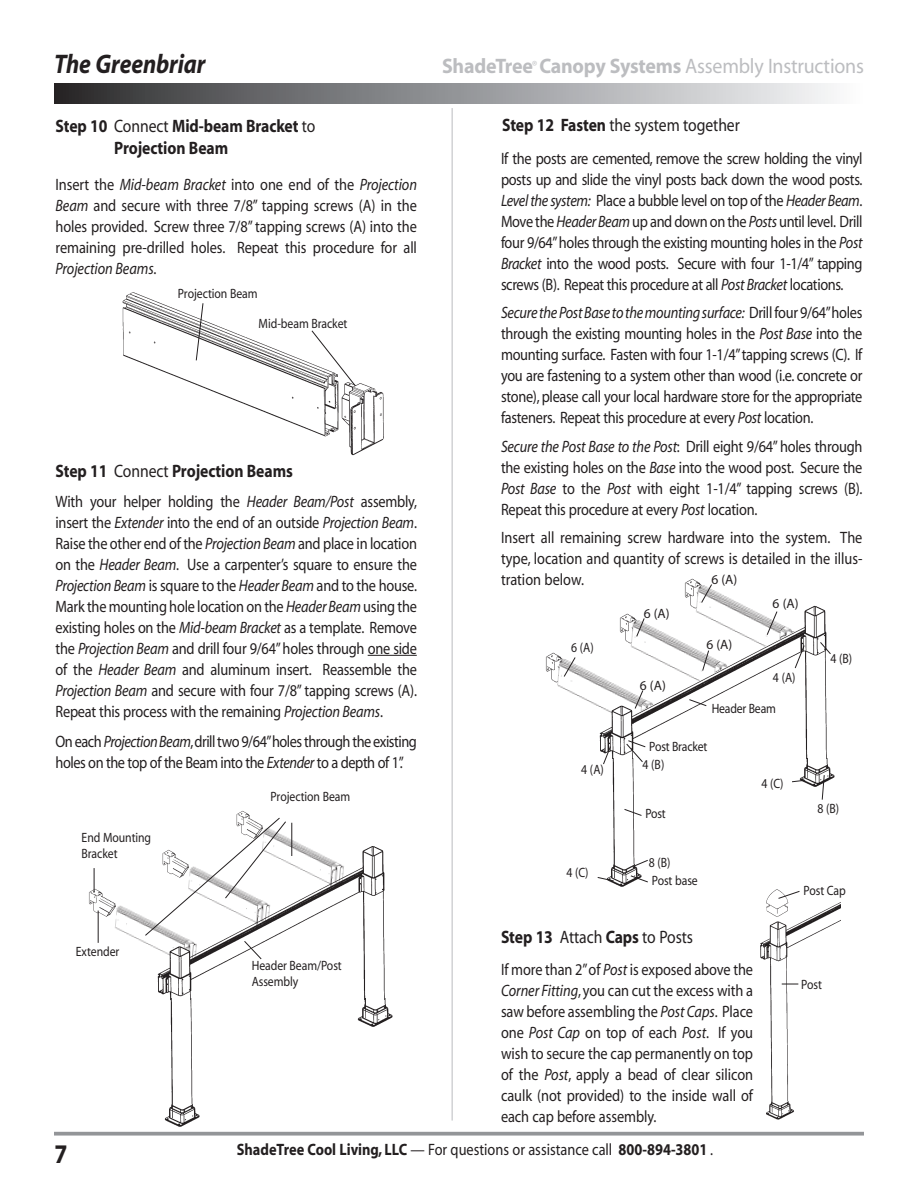
<style>
.page{position:relative;width:918px;height:1188px;background:#fff}
.page>*{position:absolute;margin:0;border:0;box-sizing:border-box;transform-origin:0 0}
.t1{font:italic 700 27px "Myriad";letter-spacing:-.005em;color:#231f20;scale:.87 1}
.t2{font:700 27px "Myriad";color:#231f20;scale:.87 1}
.t3{font:700 21px "Myriad";letter-spacing:-.01em;color:#bcbdc0;scale:.95 1}
.t4{font:700 18px/21.6px "Myriad";letter-spacing:-.005em;color:#231f20;scale:.87 1}
.t5{font:18px "Myriad";letter-spacing:-.005em;color:#231f20;scale:.87 1}
.t6{font:16.5px/21px "Myriad";letter-spacing:-.015em;color:#231f20;text-align:justify;scale:.87 1}
.t7{font:700 16.5px "Myriad";color:#231f20;scale:.87 1}
.t8{font:13.5px/16.2px "Myriad";letter-spacing:-.005em;color:#231f20;scale:.87 1}
.t9{font:13.5px "Myriad";letter-spacing:-.005em;color:#231f20}
.s1{font-weight:400}
.s2{font-style:italic}
.s3{font-weight:700}
</style>
<div class="page">
<img style="left:684px;top:578px;width:10px;height:6px">
<img style="left:688px;top:580px;width:13px;height:4px">
<img style="left:545px;top:653px;width:7px;height:19px">
<img style="left:549px;top:654px;width:3px;height:26px">
<img style="left:552px;top:605px;width:283px;height:282px">
<img style="left:236px;top:810px;width:14px;height:7px">
<svg style="left:557px;top:656px;width:27px;height:36px"></svg>
<svg style="left:597px;top:877px;width:18px;height:5px"></svg>
<svg style="left:634px;top:859px;width:15px;height:8px"></svg>
<svg style="left:821px;top:774px;width:4px;height:26px"></svg>
<svg style="left:791px;top:779px;width:15px;height:4px"></svg>
<svg style="left:819px;top:641px;width:13px;height:14px"></svg>
<hr style="left:368px;top:655px;width:49px;height:1px;background:#231f20">
<svg style="left:94px;top:868px;width:1px;height:13px"></svg>
<hr style="left:98px;top:911px;width:1px;height:32px;background:#231f20">
<img style="left:89px;top:881px;width:21px;height:58px">
<hr style="left:291px;top:823px;width:1px;height:33px;background:#231f20">
<svg style="left:624px;top:808px;width:18px;height:8px"></svg>
<svg style="left:630px;top:875px;width:19px;height:8px"></svg>
<img style="left:122px;top:292px;width:262px;height:164px">
<img style="left:108px;top:902px;width:2px;height:37px">
<svg style="left:195px;top:302px;width:9px;height:59px"></svg>
<svg style="left:311px;top:330px;width:45px;height:57px"></svg>
<svg style="left:236px;top:817px;width:50px;height:12px"></svg>
<img style="left:110px;top:829px;width:309px;height:303px">
<svg style="left:603px;top:584px;width:202px;height:181px"></svg>
<hr style="left:451px;top:108px;width:2px;height:1013px;background:#d1d2d4">
<img style="left:764px;top:883px;width:31px;height:14px">
<img style="left:760px;top:897px;width:80px;height:223px">
<svg style="left:778px;top:890px;width:22px;height:9px"></svg>
<svg style="left:54px;top:1132px;width:810px;height:4px;fill:#939598"></svg>
<div style="left:54px;top:84px;width:810px;height:20px;background:linear-gradient(to right,#2d2d2f,#fbfdff)"></div>
<h1 class="t1" style="left:54px;top:54px;width:176px">The Greenbriar</h1>
<p class="t3" style="left:442px;top:58px;width:446px">ShadeTree<sup>®</sup> Canopy Systems <span class="s1">Assembly Instructions</span></p>
<p class="t4" style="left:114px;top:117px;width:233px;text-indent:-59px">Step 10 <span class="s1">Connect</span> Mid-beam Bracket <span class="s1">to<br></span>Projection Beam</p>
<p class="t6" style="left:56px;top:176px;width:417px">Insert the <span class="s2">Mid-beam Bracket</span> into one end of the <span class="s2">Projection Beam</span> and secure with three 7/8” tapping screws (A) in the holes provided. Screw three 7/8” tapping screws (A) into the remaining pre-drilled holes. Repeat this procedure for all <span class="s2">Projection Beams</span>.</p>
<p class="t8" style="left:178px;top:287px;width:93px">Projection Beam</p>
<p class="t8" style="left:259px;top:317px;width:104px">Mid-beam Bracket</p>
<p class="t4" style="left:56px;top:462px;width:274px">Step 11 <span class="s1">Connect</span> Projection Beams</p>
<p class="t6" style="left:56px;top:492px;width:417px">With your helper holding the <span class="s2">Header Beam/Post</span> assembly, insert the <span class="s2">Extender</span> into the end of an outside <span class="s2">Projection Beam</span>.<br>Raise the other end of the <span class="s2">Projection Beam</span> and place in location on the <span class="s2">Header Beam</span>. Use a carpenter’s square to ensure the <span class="s2">Projection Beam</span> is square to the <span class="s2">Header Beam</span> and to the house.<br>Mark the mounting hole location on the <span class="s2">Header Beam</span> using the existing holes on the <span class="s2">Mid-beam Bracket</span> as a template. Remove the <span class="s2">Projection Beam</span> and drill four 9/64”holes through one side of the <span class="s2">Header Beam</span> and aluminum insert. Reassemble the <span class="s2">Projection Beam</span> and secure with four 7/8” tapping screws (A).<br>Repeat this process with the remaining <span class="s2">Projection Beams</span>.</p>
<p class="t6" style="left:56px;top:732px;width:417px">On each <span class="s2">ProjectionBeam</span>,drilltwo9/64”holes through the existing holes on the top of the Beam into the <span class="s2">Extender</span> to a depth of 1”.</p>
<p class="t8" style="left:82px;top:830px;width:81px">End Mounting<br>Bracket</p>
<p class="t8" style="left:76px;top:944px;width:52px">Extender</p>
<p class="t8" style="left:271px;top:790px;width:93px">Projection Beam</p>
<p class="t8" style="left:252px;top:959px;width:105px">Header Beam/Post<br>Assembly</p>
<p class="t5" style="left:502px;top:119px;width:275px"><span class="s3">Step 12 Fasten</span> the system together</p>
<p class="t6" style="left:501px;top:149px;width:417px">If the posts are cemented, remove the screw holding the vinyl posts up and slide the vinyl posts back down the wood posts.<br><span class="s2">Level the system:</span> Place a bubble level on top of the <span class="s2">Header Beam</span>.<br>Move the <span class="s2">HeaderBeam</span> up and down on the <span class="s2">Posts</span> until level. Drill four 9/64”holes through the existing mounting holes in the <span class="s2">Post Bracket</span> into the wood posts. Secure with four 1-1/4” tapping screws (B). Repeat this procedure at all <span class="s2">Post Bracket</span> locations.</p>
<p class="t6" style="left:501px;top:304px;width:417px"><span class="s2">Secure thePostBase tothemountingsurface:</span> Drill four 9/64”holes through the existing mounting holes in the <span class="s2">Post Base</span> into the mounting surface. Fasten with four 1-1/4”tapping screws (C). If you are fastening to a system other than wood (i.e. concrete or stone), please call your local hardware store for the appropriate fasteners. Repeat this procedure at every <span class="s2">Post</span> location.</p>
<p class="t6" style="left:501px;top:437px;width:417px"><span class="s2">Secure the Post Base to the Post</span>: Drill eight 9/64” holes through the existing holes on the <span class="s2">Base</span> into the wood post. Secure the <span class="s2">Post Base</span> to the <span class="s2">Post</span> with eight 1-1/4” tapping screws (B).<br>Repeat this procedure at every <span class="s2">Post</span> location.</p>
<p class="t6" style="left:501px;top:529px;width:417px">Insert all remaining screw hardware into the system. The type, location and quantity of screws is detailed in the illus&shy;tration below.</p>
<p class="t9" style="left:711px;top:574px;width:27px">6 (A)</p>
<p class="t8" style="left:571px;top:640px;width:27px">6 (A)</p>
<p class="t8" style="left:581px;top:762px;width:27px">4 (A)</p>
<p class="t8" style="left:566px;top:866px;width:27px">4 (C)</p>
<p class="t9" style="left:644px;top:608px;width:27px">6 (A)</p>
<p class="t9" style="left:640px;top:680px;width:27px">6 (A)</p>
<p class="t9" style="left:706px;top:639px;width:27px">6 (A)</p>
<p class="t9" style="left:773px;top:598px;width:27px">6 (A)</p>
<p class="t8" style="left:773px;top:670px;width:27px">4 (A)</p>
<p class="t8" style="left:712px;top:701px;width:75px">Header Beam</p>
<p class="t8" style="left:649px;top:739px;width:68px">Post Bracket</p>
<p class="t8" style="left:643px;top:758px;width:27px">4 (B)</p>
<p class="t8" style="left:645px;top:807px;width:25px">Post</p>
<p class="t8" style="left:649px;top:855px;width:27px">8 (B)</p>
<p class="t8" style="left:761px;top:777px;width:27px">4 (C)</p>
<p class="t8" style="left:830px;top:652px;width:27px">4 (B)</p>
<p class="t8" style="left:817px;top:802px;width:27px">8 (B)</p>
<p class="t8" style="left:652px;top:873px;width:54px">Post base</p>
<p class="t8" style="left:804px;top:883px;width:50px">Post Cap</p>
<p class="t5" style="left:501px;top:930px;width:222px"><span class="s3">Step 13</span> Attach <span class="s3">Caps</span> to Posts</p>
<p class="t6" style="left:501px;top:960px;width:291px">If more than 2”of <span class="s2">Post</span> is exposed above the <span class="s2">Corner Fitting</span>, you can cut the excess with a saw before assembling the <span class="s2">Post Caps</span>. Place one <span class="s2">Post Cap</span> on top of each <span class="s2">Post</span>. If you wish to secure the cap permanently on top of the <span class="s2">Post</span>, apply a bead of clear silicon caulk (not provided) to the inside wall of each cap before assembly.</p>
<p class="t8" style="left:801px;top:977px;width:25px">Post</p>
<h1 class="t2" style="left:54px;top:1144px;width:16px">7</h1>
<p class="t7" style="left:237px;top:1144px;width:549px">ShadeTree Cool Living, LLC <span class="s1">— For questions or assistance call</span> 800-894-3801 <span class="s1">.</span></p>
</div>
